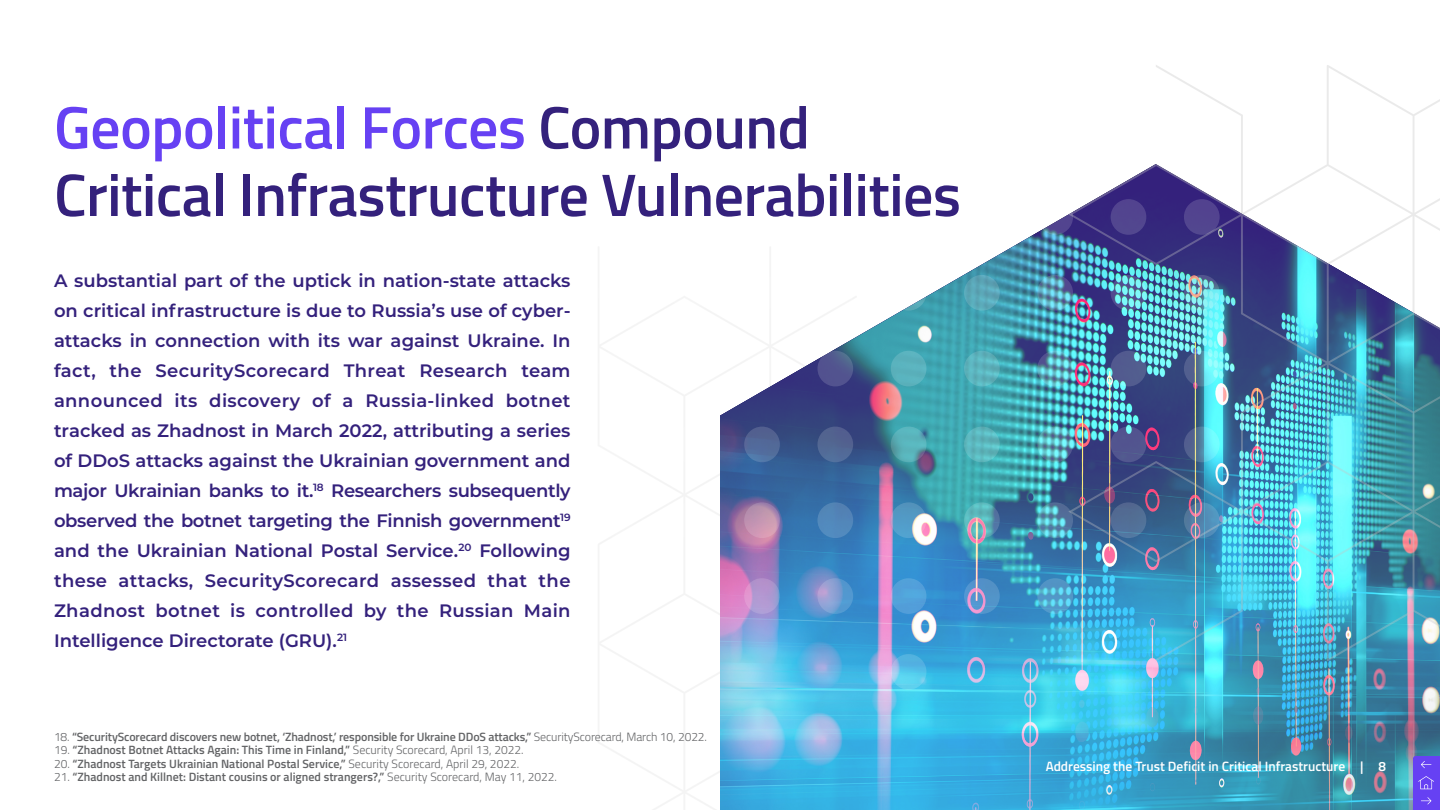
<style>
.page{position:relative;width:1440px;height:810px;background:#fff}
.page>*{position:absolute;margin:0;border:0;box-sizing:border-box;transform-origin:0 0}
.t1{font:600 60px/67.5px "Titillium Web";letter-spacing:-.01em;color:#34217c}
.t2{font:600 18px/30px "Montserrat";color:#34217c;text-align:justify}
.t3{font:600 13.5px "Titillium Web";color:#fff}
.t4{font:600 12px "Titillium Web";color:#636466}
.s1{color:#6641f3}
.s2{font-weight:300}
</style>
<div class="page">
<img style="left:720px;top:229px;width:693px;height:581px">
<img style="left:1068px;top:65px;width:372px;height:695px">
<svg style="left:891px;top:654px;width:35px;height:36px"></svg>
<div style="left:891px;top:578px;width:35px;height:36px;background:#52a0da;border-radius:50%"></div>
<svg style="left:891px;top:427px;width:35px;height:35px"></svg>
<svg style="left:891px;top:502px;width:35px;height:36px"></svg>
<div style="left:891px;top:351px;width:35px;height:35px;background:#5ab2bd;border-radius:50%"></div>
<div style="left:891px;top:275px;width:35px;height:36px;background:#fff;border-radius:50%"></div>
<div style="left:891px;top:199px;width:35px;height:36px;background:#fff;border-radius:50%"></div>
<svg style="left:964px;top:578px;width:36px;height:36px"></svg>
<svg style="left:964px;top:427px;width:36px;height:35px"></svg>
<svg style="left:964px;top:502px;width:36px;height:36px"></svg>
<svg style="left:964px;top:351px;width:36px;height:35px"></svg>
<svg style="left:964px;top:275px;width:36px;height:36px"></svg>
<div style="left:964px;top:199px;width:36px;height:36px;background:#fff;border-radius:50%"></div>
<svg style="left:744px;top:578px;width:36px;height:36px"></svg>
<svg style="left:744px;top:427px;width:36px;height:35px"></svg>
<svg style="left:744px;top:502px;width:36px;height:36px"></svg>
<div style="left:744px;top:351px;width:36px;height:35px;background:#fff;border-radius:50%"></div>
<div style="left:744px;top:275px;width:36px;height:36px;background:#fff;border-radius:50%"></div>
<div style="left:744px;top:199px;width:36px;height:36px;background:#fff;border-radius:50%"></div>
<svg style="left:817px;top:578px;width:36px;height:36px"></svg>
<div style="left:817px;top:427px;width:36px;height:35px;background:#526591;border-radius:50%"></div>
<div style="left:817px;top:502px;width:36px;height:36px;background:#5287ba;border-radius:50%"></div>
<svg style="left:817px;top:351px;width:36px;height:35px"></svg>
<div style="left:817px;top:275px;width:36px;height:36px;background:#fff;border-radius:50%"></div>
<div style="left:817px;top:199px;width:36px;height:36px;background:#fff;border-radius:50%"></div>
<div style="left:1110px;top:427px;width:36px;height:35px;background:#52558f;border-radius:50%"></div>
<svg style="left:1110px;top:502px;width:36px;height:36px"></svg>
<svg style="left:1110px;top:351px;width:36px;height:35px"></svg>
<svg style="left:1110px;top:275px;width:36px;height:36px"></svg>
<div style="left:1110px;top:199px;width:36px;height:36px;background:#52458f;border-radius:50%"></div>
<div style="left:1110px;top:123px;width:36px;height:36px;background:#fff;border-radius:50%"></div>
<svg style="left:1037px;top:578px;width:36px;height:36px"></svg>
<svg style="left:1037px;top:427px;width:36px;height:35px"></svg>
<svg style="left:1037px;top:502px;width:36px;height:36px"></svg>
<svg style="left:1037px;top:351px;width:36px;height:35px"></svg>
<svg style="left:1037px;top:275px;width:36px;height:36px"></svg>
<svg style="left:1037px;top:199px;width:36px;height:36px"></svg>
<div style="left:1037px;top:123px;width:36px;height:36px;background:#fff;border-radius:50%"></div>
<div style="left:1037px;top:47px;width:36px;height:36px;background:#fff;border-radius:50%"></div>
<svg style="left:1184px;top:427px;width:35px;height:35px"></svg>
<svg style="left:1184px;top:502px;width:35px;height:36px"></svg>
<svg style="left:1184px;top:351px;width:35px;height:35px"></svg>
<svg style="left:1184px;top:275px;width:35px;height:36px"></svg>
<div style="left:1184px;top:199px;width:35px;height:36px;background:#52448f;border-radius:50%"></div>
<div style="left:1184px;top:123px;width:35px;height:36px;background:#fff;border-radius:50%"></div>
<svg style="left:1413px;top:756px;width:27px;height:54px"></svg>
<h1 class="t1" style="left:54px;top:91px;width:908px"><span class="s1">Geopolitical Forces</span> Compound<br>Critical Infrastructure Vulnerabilities</h1>
<p class="t2" style="left:54px;top:265px;width:518px">A substantial part of the uptick in nation-state attacks on critical infrastructure is due to Russia’s use of cyber&shy;attacks in connection with its war against Ukraine. In fact, the SecurityScorecard Threat Research team announced its discovery of a Russia-linked botnet tracked as Zhadnost in March 2022, attributing a series of DDoS attacks against the Ukrainian government and major Ukrainian banks to it.<sup>18</sup> Researchers subsequently observed the botnet targeting the Finnish government<sup>19 </sup>and the Ukrainian National Postal Service.<sup>20</sup> Following these attacks, SecurityScorecard assessed that the Zhadnost botnet is controlled by the Russian Main Intelligence Directorate (GRU).<sup>21</sup></p>
<p class="t4" style="left:54px;top:728px;width:654px"><span class="s2">18.</span> “SecurityScorecard discovers new botnet, ‘Zhadnost,’ responsible for Ukraine DDoS attacks,” <span class="s2">SecurityScorecard, March 10, 2022.</span></p>
<p class="t4" style="left:54px;top:741px;width:471px"><span class="s2">19.</span> “Zhadnost Botnet Attacks Again: This Time in Finland,” <span class="s2">Security Scorecard, April 13, 2022.</span></p>
<p class="t4" style="left:54px;top:755px;width:467px"><span class="s2">20.</span> “Zhadnost Targets Ukrainian National Postal Service,” <span class="s2">Security Scorecard, April 29, 2022.</span></p>
<p class="t4" style="left:54px;top:768px;width:504px"><span class="s2">21.</span> “Zhadnost and Killnet: Distant cousins or aligned strangers?,” <span class="s2">Security Scorecard, May 11, 2022.</span></p>
<p class="t3" style="left:1045px;top:756px;width:342px">Addressing the Trust Deficit in Critical Infrastructure | 8</p>
</div>
